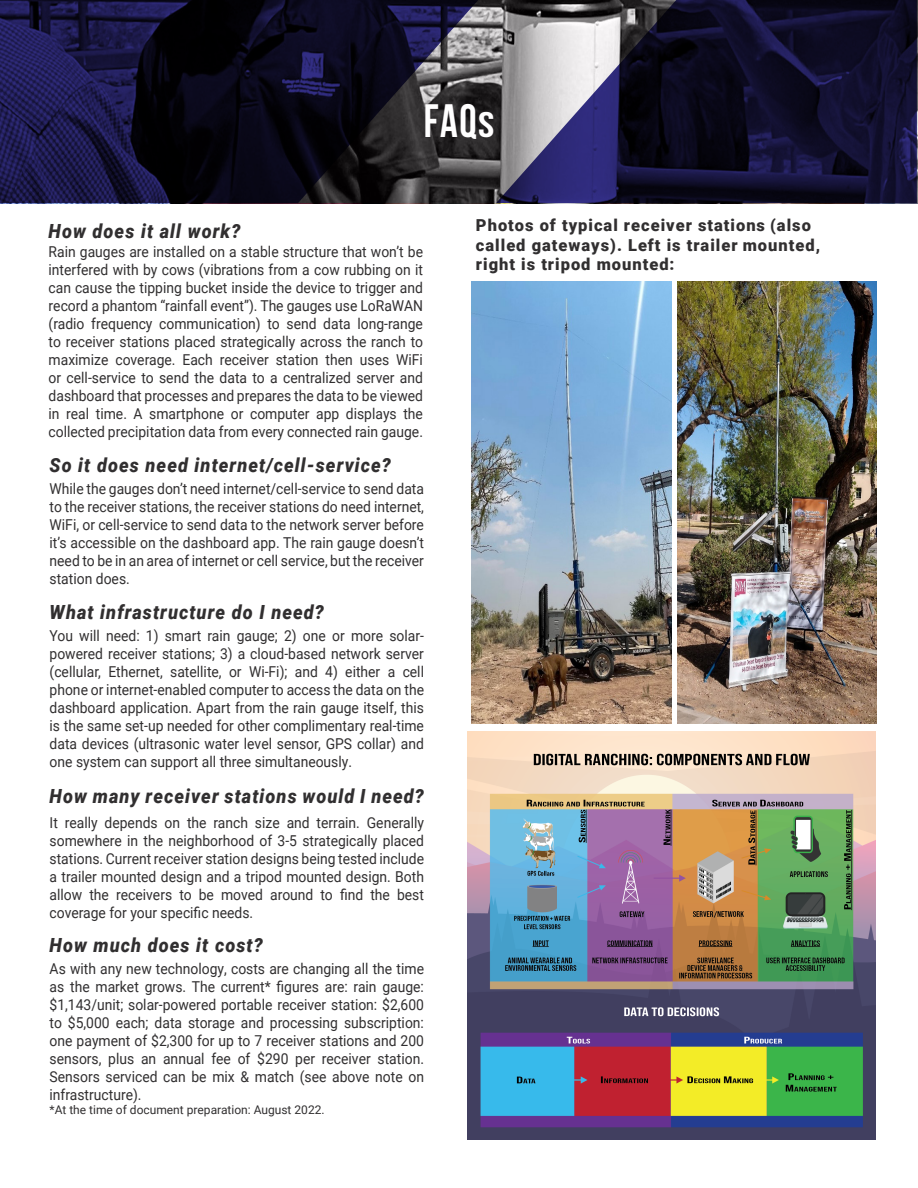
<style>
.page{position:relative;width:918px;height:1188px;background:#fff}
.page>*{position:absolute;margin:0;border:0;box-sizing:border-box;transform-origin:0 0}
.t1{font:700 46.8px "Bebas Neue";color:#fff;scale:.93 1}
.t2{font:italic 900 19.5px "Roboto";letter-spacing:.06em;color:#312f30;scale:.93 1}
.t3{font:900 16.5px/19.8px "Roboto";letter-spacing:.06em;color:#312f30}
.t4{font:15px/18px "Roboto";color:#312f30;text-align:justify;scale:.93 1}
.t5{font:12px "Roboto";color:#312f30}
.s1{font-size:35.55px}
</style>
<div class="page">
<img style="left:471px;top:282px;width:201px;height:441px">
<img style="left:678px;top:282px;width:199px;height:441px">
<img style="left:467px;top:731px;width:408px;height:408px">
<svg style="left:0;top:0;width:496px;height:203px;background:#1a182f"></svg>
<svg style="left:496px;top:0;width:421px;height:203px;background:#312f48"></svg>
<h1 class="t1" style="left:424px;top:95px;width:77px">FAQ<span class="s1">s</span></h1>
<p class="t2" style="left:49px;top:218px;width:208px">How does it all work?</p>
<p class="t4" style="left:49px;top:242px;width:404px">Rain gauges are installed on a stable structure that won’t be interfered with by cows (vibrations from a cow rubbing on it can cause the tipping bucket inside the device to trigger and record a phantom “rainfall event”). The gauges use LoRaWAN (radio frequency communication) to send data long-range to receiver stations placed strategically across the ranch to maximize coverage. Each receiver station then uses WiFi or cell-service to send the data to a centralized server and dashboard that processes and prepares the data to be viewed in real time. A smartphone or computer app displays the collected precipitation data from every connected rain gauge.</p>
<p class="t2" style="left:50px;top:452px;width:369px">So it does need internet/cell-service?</p>
<p class="t4" style="left:50px;top:479px;width:404px">While the gauges don’t need internet/cell-service to send data to the receiver stations, the receiver stations do need internet, WiFi, or cell-service to send data to the network server before it’s accessible on the dashboard app. The rain gauge doesn’t need to be in an area of internet or cell service, but the receiver station does.</p>
<p class="t2" style="left:50px;top:598px;width:297px">What infrastructure do I need?</p>
<p class="t4" style="left:50px;top:626px;width:404px">You will need: 1) smart rain gauge; 2) one or more solar&shy;powered receiver stations; 3) a cloud-based network server (cellular, Ethernet, satellite, or Wi-Fi); and 4) either a cell phone or internet-enabled computer to access the data on the dashboard application. Apart from the rain gauge itself, this is the same set-up needed for other complimentary real-time data devices (ultrasonic water level sensor, GPS collar) and one system can support all three simultaneously.</p>
<p class="t2" style="left:50px;top:782px;width:404px">How many receiver stations would I need?</p>
<p class="t4" style="left:50px;top:813px;width:404px">It really depends on the ranch size and terrain. Generally somewhere in the neighborhood of 3-5 strategically placed stations. Current receiver station designs being tested include a trailer mounted design and a tripod mounted design. Both allow the receivers to be moved around to find the best coverage for your specific needs.</p>
<p class="t2" style="left:50px;top:931px;width:231px">How much does it cost?</p>
<p class="t4" style="left:50px;top:959px;width:404px">As with any new technology, costs are changing all the time as the market grows. The current* figures are: rain gauge: $1,143/unit; solar-powered portable receiver station: $2,600 to $5,000 each; data storage and processing subscription: one payment of $2,300 for up to 7 receiver stations and 200 sensors, plus an annual fee of $290 per receiver station.<br>Sensors serviced can be mix &amp; match (see above note on infrastructure).</p>
<p class="t5" style="left:50px;top:1101px;width:277px">*At the time of document preparation: August 2022.</p>
<p class="t3" style="left:476px;top:214px;width:346px">Photos of typical receiver stations (also called gateways). Left is trailer mounted, right is tripod mounted:</p>
</div>
